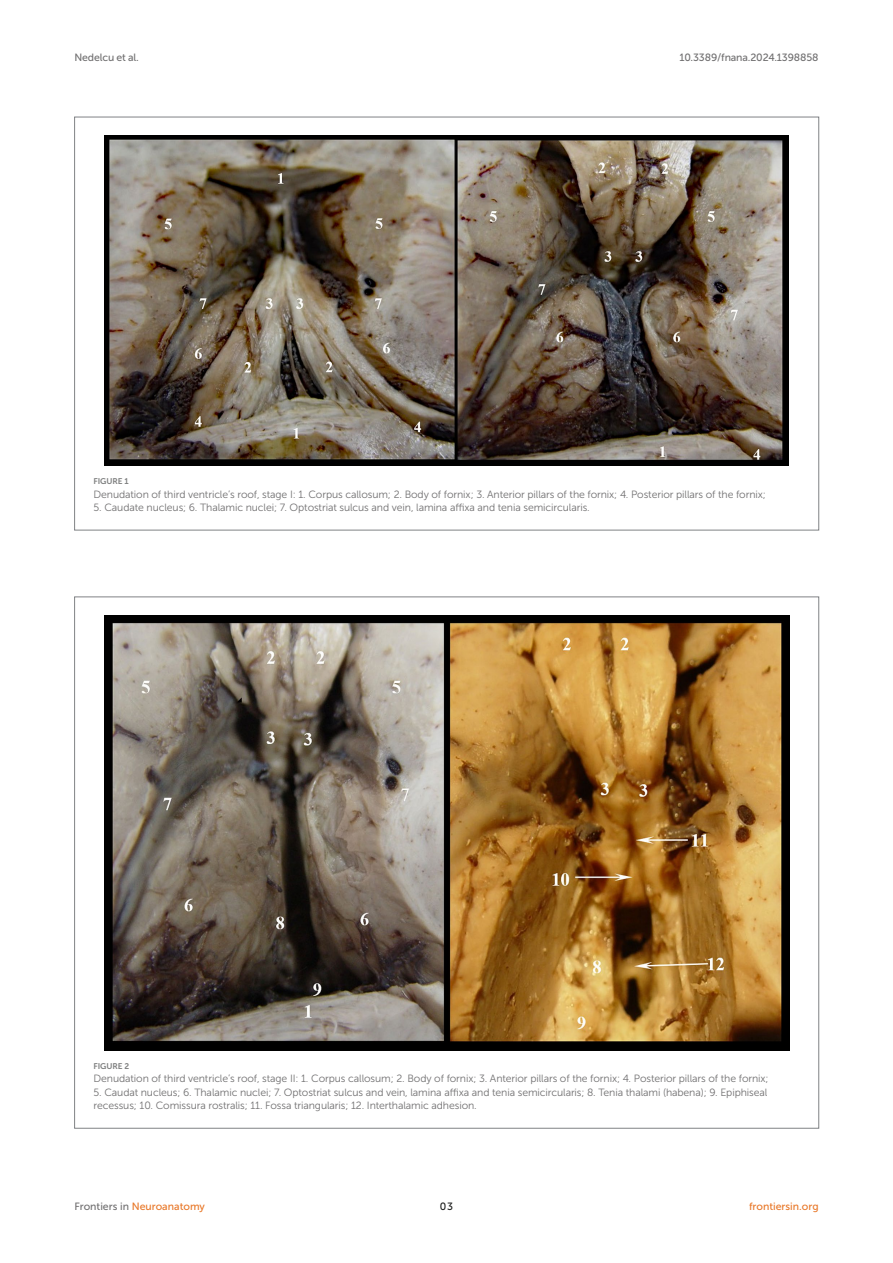
<style>
.page{position:relative;width:893px;height:1263px;background:#fff}
.page>*{position:absolute;margin:0;border:0;box-sizing:border-box;transform-origin:0 0}
.FIG_LEG{font:10.5px/13.5px "Museo Sans 300";letter-spacing:-.01em;color:#706f70}
.t1{font:10.5px "Museo Sans 500";letter-spacing:-.015em;color:#706f70}
.t2{font:10.5px "Museo Sans 500";color:#e87626}
.t3{font:10.5px "Museo Sans 500";color:#1b1c1b}
.FIG_HD{font:8.25px "Museo Sans 700";letter-spacing:-.01em;color:#7e7f7f}
.s1{color:#706f70}
</style>
<div class="page">
<img style="left:104px;top:136px;width:685px;height:329px">
<img style="left:104px;top:616px;width:685px;height:434px">
<p class="t1" style="left:74px;top:51px;width:66px">Nedelcu et al.</p>
<p class="t1" style="left:679px;top:51px;width:141px">10.3389/fnana.2024.1398858</p>
<p class="FIG_HD" style="left:94px;top:477px;width:37px">FIGURE 1</p>
<p class="FIG_LEG" style="left:94px;top:487px;width:674px">Denudation of third ventricle’s roof, stage I: 1. Corpus callosum; 2. Body of fornix; 3. Anterior pillars of the fornix; 4. Posterior pillars of the fornix;</p>
<p class="FIG_LEG" style="left:94px;top:501px;width:498px">5. Caudate nucleus; 6. Thalamic nuclei; 7. Optostriat sulcus and vein, lamina affixa and tenia semicircularis.</p>
<p class="FIG_HD" style="left:94px;top:1061px;width:37px">FIGURE 2</p>
<p class="FIG_LEG" style="left:94px;top:1072px;width:677px">Denudation of third ventricle’s roof, stage II: 1. Corpus callosum; 2. Body of fornix; 3. Anterior pillars of the fornix; 4. Posterior pillars of the fornix;</p>
<p class="FIG_LEG" style="left:94px;top:1085px;width:675px">5. Caudat nucleus; 6. Thalamic nuclei; 7. Optostriat sulcus and vein, lamina affixa and tenia semicircularis; 8. Tenia thalami (habena); 9. Epiphiseal recessus; 10. Comissura rostralis; 11. Fossa triangularis; 12. Interthalamic adhesion.</p>
<p class="t2" style="left:74px;top:1200px;width:132px"><span class="s1">Frontiers in</span> Neuroanatomy</p>
<p class="t3" style="left:440px;top:1200px;width:15px">03</p>
<p class="t2" style="left:749px;top:1200px;width:71px">frontiersin.org</p>
</div>
